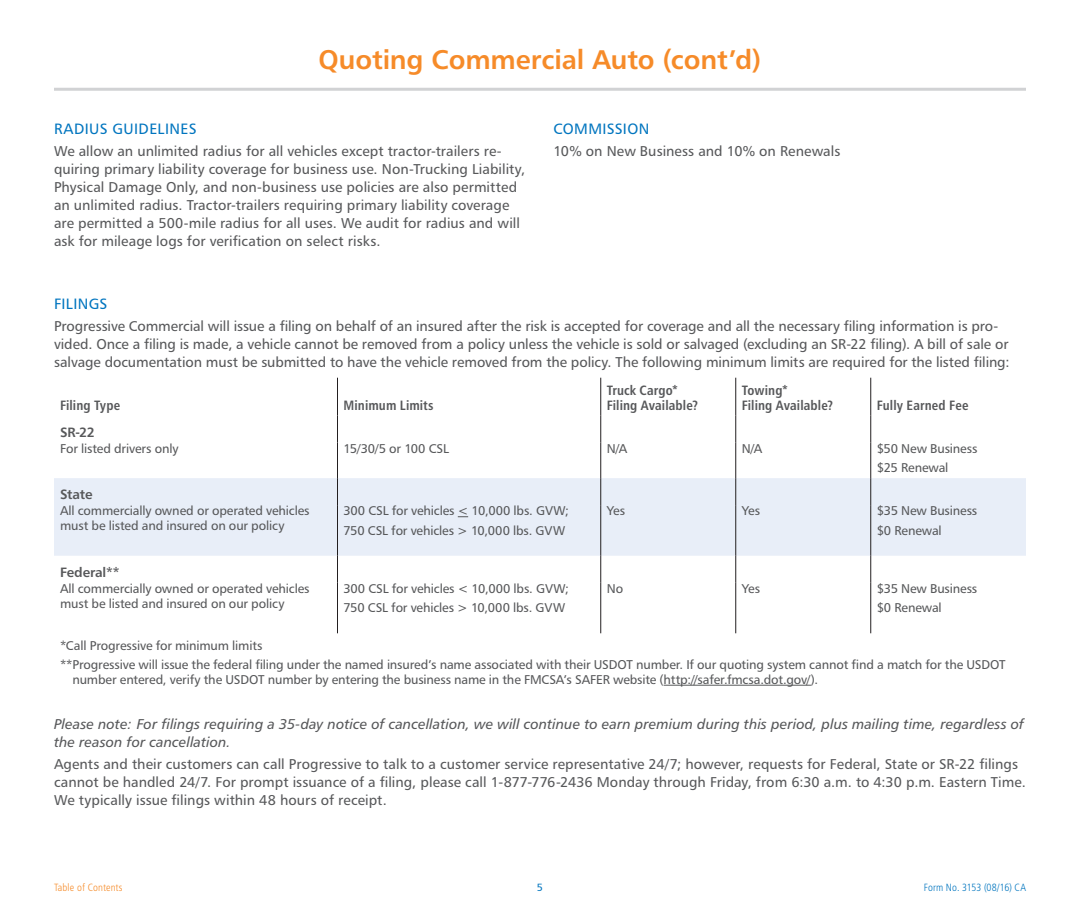
<style>
.page{position:relative;width:1080px;height:918px;background:#fff}
.page>*{position:absolute;margin:0;border:0;box-sizing:border-box;transform-origin:0 0}
.CENTERED_PAGE_HEADER{font:27px "Humanist 777 BT Bold B";letter-spacing:-.005em;color:#f68b29}
.Body_-_Header{font:15px "Humanist 777 BT Roman B";letter-spacing:.025em;color:#0075bf}
.Body_-_Text{font:14.25px/18px "Humanist 777 BT Roman B";color:#57585a}
.Body_-_Text-2{font:14.25px/18px "Humanist 777 BT Italic B";letter-spacing:.005em;color:#57585a}
.Chart_-_Header__Left{font:13.5px "Humanist 777 BT Bold Condensed B";letter-spacing:.005em;color:#57585a}
.Chart_-_Text_Header{font:13.5px "Humanist 777 BT Bold B";letter-spacing:-.01em;color:#57585a}
.Chart_-_Text{font:12.75px/15px "Humanist 777 BT Roman B";letter-spacing:-.01em;color:#57585a}
.t1{font:10.5px "Humanist 777 BT Light Condensed B";letter-spacing:.015em;color:#0075bf}
.t2{font:10.5px "Humanist 777 BT Light Condensed B";letter-spacing:.02em;color:#f68b29}
.t3{font:10.5px "Humanist 777 BT Roman B";color:#0075bf}
</style>
<div class="page">
<div style="left:54px;top:478px;width:972px;height:78px;background:#e8eef8"></div>
<hr style="left:337px;top:378px;width:1px;height:38px;background:#231f20">
<hr style="left:600px;top:378px;width:1px;height:38px;background:#231f20">
<hr style="left:735px;top:378px;width:1px;height:38px;background:#231f20">
<hr style="left:870px;top:378px;width:1px;height:38px;background:#231f20">
<svg style="left:337px;top:416px;width:1px;height:27px"></svg>
<svg style="left:600px;top:416px;width:1px;height:27px"></svg>
<svg style="left:735px;top:416px;width:1px;height:27px"></svg>
<svg style="left:870px;top:416px;width:1px;height:27px"></svg>
<hr style="left:337px;top:443px;width:1px;height:35px;background:#231f20">
<hr style="left:600px;top:443px;width:1px;height:35px;background:#231f20">
<hr style="left:735px;top:443px;width:1px;height:35px;background:#231f20">
<hr style="left:870px;top:443px;width:1px;height:35px;background:#231f20">
<svg style="left:337px;top:478px;width:1px;height:27px"></svg>
<svg style="left:600px;top:478px;width:1px;height:27px"></svg>
<svg style="left:735px;top:478px;width:1px;height:27px"></svg>
<svg style="left:870px;top:478px;width:1px;height:27px"></svg>
<hr style="left:337px;top:505px;width:1px;height:51px;background:#231f20">
<hr style="left:600px;top:505px;width:1px;height:51px;background:#231f20">
<hr style="left:735px;top:505px;width:1px;height:51px;background:#231f20">
<hr style="left:870px;top:505px;width:1px;height:51px;background:#231f20">
<svg style="left:337px;top:556px;width:1px;height:27px"></svg>
<svg style="left:600px;top:556px;width:1px;height:27px"></svg>
<svg style="left:735px;top:556px;width:1px;height:27px"></svg>
<svg style="left:870px;top:556px;width:1px;height:27px"></svg>
<hr style="left:337px;top:583px;width:1px;height:50px;background:#231f20">
<hr style="left:600px;top:583px;width:1px;height:50px;background:#231f20">
<hr style="left:735px;top:583px;width:1px;height:50px;background:#231f20">
<hr style="left:870px;top:583px;width:1px;height:50px;background:#231f20">
<hr style="left:664px;top:685px;width:147px;height:1px;background:#57585a">
<hr style="left:54px;top:88px;width:972px;height:3px;background:#d1d2d4">
<p class="CENTERED_PAGE_HEADER" style="left:319px;top:43px;width:444px">Quoting Commercial Auto (cont’d)</p>
<p class="Body_-_Header" style="left:54px;top:119px;width:144px">RADIUS GUIDELINES</p>
<p class="Body_-_Text" style="left:54px;top:142px;width:473px">We allow an unlimited radius for all vehicles except tractor-trailers re&shy;quiring primary liability coverage for business use. Non-Trucking Liability, Physical Damage Only, and non-business use policies are also permitted an unlimited radius. Tractor-trailers requiring primary liability coverage are permitted a 500-mile radius for all uses. We audit for radius and will ask for mileage logs for verification on select risks.</p>
<p class="Body_-_Header" style="left:554px;top:119px;width:97px">COMMISSION</p>
<p class="Body_-_Text" style="left:554px;top:142px;width:288px">10% on New Business and 10% on Renewals</p>
<p class="Body_-_Header" style="left:54px;top:295px;width:55px">FILINGS</p>
<p class="Body_-_Text" style="left:54px;top:317px;width:957px">Progressive Commercial will issue a filing on behalf of an insured after the risk is accepted for coverage and all the necessary filing information is pro&shy;vided. Once a filing is made, a vehicle cannot be removed from a policy unless the vehicle is sold or salvaged (excluding an SR-22 filing). A bill of sale or salvage documentation must be submitted to have the vehicle removed from the policy. The following minimum limits are required for the listed filing:</p>
<p class="Chart_-_Header__Left" style="left:60px;top:396px;width:62px">Filing Type</p>
<p class="Chart_-_Header__Left" style="left:344px;top:396px;width:92px">Minimum Limits</p>
<p class="Chart_-_Header__Left" style="left:607px;top:381px;width:72px">Truck Cargo*</p>
<p class="Chart_-_Header__Left" style="left:607px;top:396px;width:93px">Filing Available?</p>
<p class="Chart_-_Header__Left" style="left:742px;top:381px;width:47px">Towing*</p>
<p class="Chart_-_Header__Left" style="left:742px;top:396px;width:93px">Filing Available?</p>
<p class="Chart_-_Header__Left" style="left:877px;top:396px;width:93px">Fully Earned Fee</p>
<p class="Chart_-_Text_Header" style="left:60px;top:423px;width:36px">SR-22</p>
<p class="Chart_-_Text" style="left:60px;top:441px;width:120px">For listed drivers only</p>
<p class="Chart_-_Text" style="left:344px;top:441px;width:107px">15/30/5 or 100 CSL</p>
<p class="Chart_-_Text" style="left:607px;top:441px;width:22px">N/A</p>
<p class="Chart_-_Text" style="left:742px;top:441px;width:22px">N/A</p>
<p class="Chart_-_Text" style="left:877px;top:441px;width:102px">$50 New Business</p>
<p class="Chart_-_Text" style="left:877px;top:460px;width:73px">$25 Renewal</p>
<p class="Chart_-_Text_Header" style="left:60px;top:486px;width:34px">State</p>
<p class="Chart_-_Text" style="left:60px;top:503px;width:251px">All commercially owned or operated vehicles must be listed and insured on our policy</p>
<p class="Chart_-_Text" style="left:344px;top:503px;width:227px">300 CSL for vehicles &lt; 10,000 lbs. GVW;</p>
<p class="Chart_-_Text" style="left:607px;top:503px;width:20px">Yes</p>
<p class="Chart_-_Text" style="left:742px;top:503px;width:20px">Yes</p>
<p class="Chart_-_Text" style="left:877px;top:503px;width:102px">$35 New Business</p>
<p class="Chart_-_Text" style="left:877px;top:523px;width:67px">$0 Renewal</p>
<p class="Chart_-_Text" style="left:344px;top:523px;width:223px">750 CSL for vehicles &gt; 10,000 lbs. GVW</p>
<p class="Chart_-_Text_Header" style="left:60px;top:564px;width:61px">Federal**</p>
<p class="Chart_-_Text" style="left:60px;top:581px;width:251px">All commercially owned or operated vehicles must be listed and insured on our policy</p>
<p class="Chart_-_Text" style="left:344px;top:581px;width:227px">300 CSL for vehicles &lt; 10,000 lbs. GVW;</p>
<p class="Chart_-_Text" style="left:344px;top:600px;width:223px">750 CSL for vehicles &gt; 10,000 lbs. GVW</p>
<p class="Chart_-_Text" style="left:607px;top:581px;width:18px">No</p>
<p class="Chart_-_Text" style="left:742px;top:581px;width:20px">Yes</p>
<p class="Chart_-_Text" style="left:877px;top:581px;width:102px">$35 New Business</p>
<p class="Chart_-_Text" style="left:877px;top:600px;width:67px">$0 Renewal</p>
<p class="Chart_-_Text" style="left:60px;top:637px;width:204px">*Call Progressive for minimum limits</p>
<p class="Chart_-_Text" style="left:72px;top:657px;width:935px;text-indent:-12px">**Progressive will issue the federal filing under the named insured’s name associated with their USDOT number. If our quoting system cannot find a match for the USDOT number entered, verify the USDOT number by entering the business name in the FMCSA’s SAFER website (http://safer.fmcsa.dot.gov/).</p>
<p class="Body_-_Text-2" style="left:54px;top:714px;width:972px">Please note: For filings requiring a 35-day notice of cancellation, we will continue to earn premium during this period, plus mailing time, regardless of the reason for cancellation.</p>
<p class="Body_-_Text" style="left:54px;top:755px;width:973px">Agents and their customers can call Progressive to talk to a customer service representative 24/7; however, requests for Federal, State or SR-22 filings cannot be handled 24/7. For prompt issuance of a filing, please call 1-877-776-2436 Monday through Friday, from 6:30 a.m. to 4:30 p.m. Eastern Time.<br>We typically issue filings within 48 hours of receipt.</p>
<p class="t2" style="left:54px;top:881px;width:70px">Table of Contents</p>
<p class="t3" style="left:537px;top:881px;width:8px">5</p>
<p class="t1" style="left:924px;top:881px;width:104px">Form No. 3153 (08/16) CA</p>
</div>
